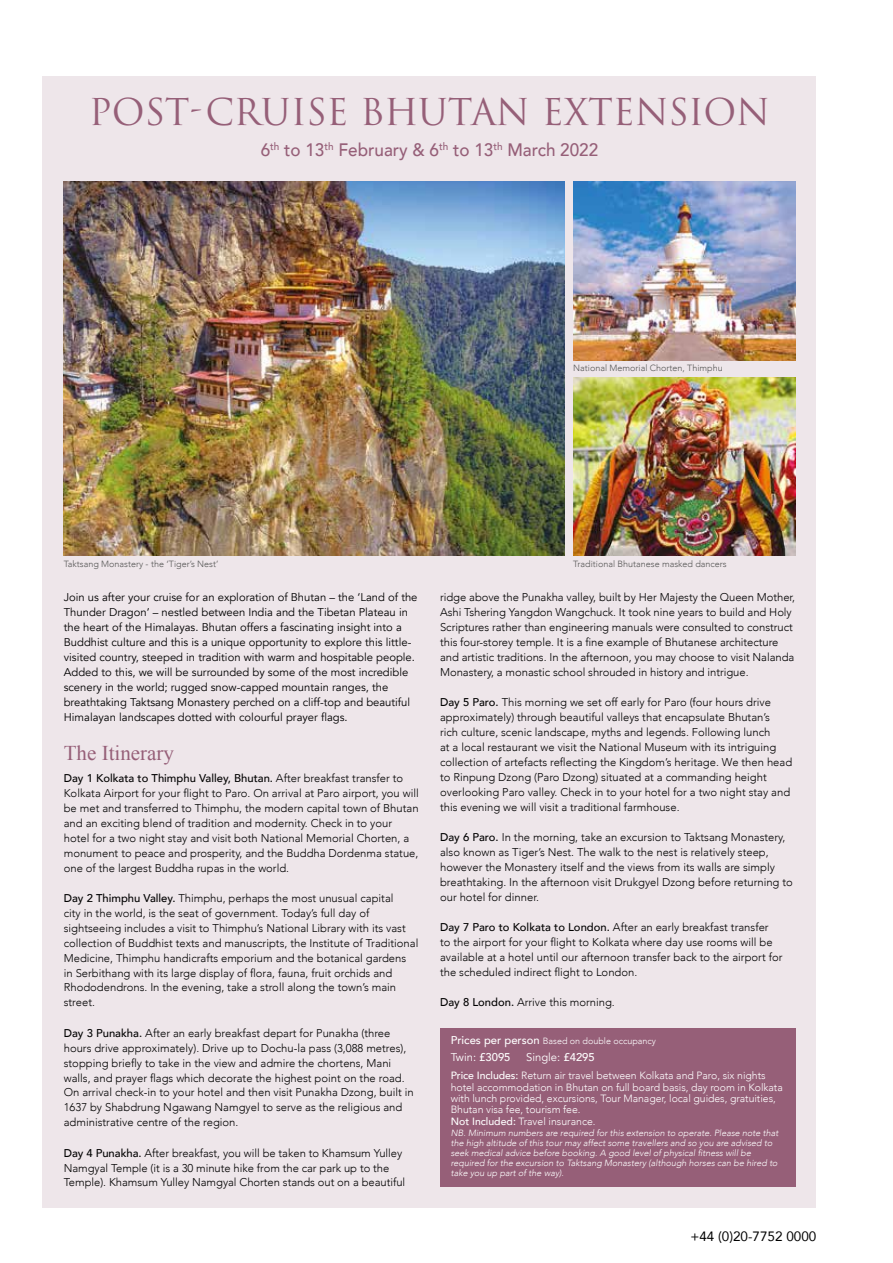
<style>
.page{position:relative;width:893px;height:1263px;background:#fff}
.page>*{position:absolute;margin:0;border:0;box-sizing:border-box;transform-origin:0 0}
.t1{font:36px "Trajan Pro 3";letter-spacing:-.01em;color:#965f78}
.t2{font:21px "Times New Roman";color:#965f78}
.t3{font:500 18px "Avenir";color:#965f78;scale:.95 1}
.t4{font:13.5px "Avenir";color:#000}
.t5{font:300 11.25px/15px "Avenir";color:#000}
.t6{font:11.25px/15px "Avenir";color:#000}
.t7{font:11.25px "Avenir";color:#fff}
.t8{font:300 10.5px/11.4px "Avenir";letter-spacing:-.005em;color:#fff}
.t9{font:italic 300 9px/9.9px "Avenir";color:#fff}
.t10{font:300 9px "Avenir";color:#575756}
.t11{font:300 9px "Avenir";color:#fff}
.s1{font-weight:500}
.s2{font-weight:500;font-size:11.25px}
</style>
<div class="page">
<div style="left:43px;top:77px;width:773px;height:1131px;background:#eee6ea"></div>
<img style="left:573px;top:377px;width:222px;height:179px">
<img style="left:64px;top:182px;width:501px;height:374px">
<img style="left:573px;top:182px;width:222px;height:178px">
<div style="left:440px;top:1028px;width:355px;height:158px;background:#965f78"></div>
<h1 class="t1" style="left:89px;top:87px;width:683px">POST-CRUISE BHUTAN EXTENSION</h1>
<h3 class="t3" style="left:261px;top:134px;width:357px">6<sup>th</sup> to 13<sup>th</sup> February &amp; 6<sup>th</sup> to 13<sup>th</sup> March 2022</h3>
<p class="t10" style="left:573px;top:363px;width:151px">National Memorial Chorten, Thimphu</p>
<p class="t10" style="left:64px;top:558px;width:156px">Taktsang Monastery - the ‘Tiger’s Nest’</p>
<p class="t10" style="left:573px;top:558px;width:155px">Traditional Bhutanese masked dancers</p>
<p class="t6" style="left:64px;top:590px;width:355px">Join us after your cruise for an exploration of Bhutan – the ‘Land of the Thunder Dragon’ – nestled between India and the Tibetan Plateau in the heart of the Himalayas. Bhutan offers a fascinating insight into a Buddhist culture and this is a unique opportunity to explore this little&shy;visited country, steeped in tradition with warm and hospitable people.<br>Added to this, we will be surrounded by some of the most incredible scenery in the world; rugged snow-capped mountain ranges, the breathtaking Taktsang Monastery perched on a cliff-top and beautiful Himalayan landscapes dotted with colourful prayer flags.</p>
<h2 class="t2" style="left:64px;top:738px;width:112px">The Itinerary</h2>
<p class="t5" style="left:64px;top:770px;width:357px"><span class="s1">Day 1 Kolkata to Thimphu Valley, Bhutan.</span> After breakfast transfer to Kolkata Airport for your flight to Paro. On arrival at Paro airport, you will be met and transferred to Thimphu, the modern capital town of Bhutan and an exciting blend of tradition and modernity. Check in to your hotel for a two night stay and visit both National Memorial Chorten, a monument to peace and prosperity, and the Buddha Dordenma statue, one of the largest Buddha rupas in the world.</p>
<p class="t5" style="left:64px;top:890px;width:356px"><span class="s1">Day 2 Thimphu Valley.</span> Thimphu, perhaps the most unusual capital<br>city in the world, is the seat of government. Today’s full day of sightseeing includes a visit to Thimphu’s National Library with its vast collection of Buddhist texts and manuscripts, the Institute of Traditional Medicine, Thimphu handicrafts emporium and the botanical gardens<br>in Serbithang with its large display of flora, fauna, fruit orchids and Rhododendrons. In the evening, take a stroll along the town’s main street.</p>
<p class="t5" style="left:64px;top:1025px;width:351px"><span class="s1">Day 3 Punakha.</span> After an early breakfast depart for Punakha (three hours drive approximately). Drive up to Dochu-la pass (3,088 metres), stopping briefly to take in the view and admire the chortens, Mani walls, and prayer flags which decorate the highest point on the road.<br>On arrival check-in to your hotel and then visit Punakha Dzong, built in 1637 by Shabdrung Ngawang Namgyel to serve as the religious and administrative centre of the region.</p>
<p class="t5" style="left:64px;top:1145px;width:343px"><span class="s1">Day 4 Punakha.</span> After breakfast, you will be taken to Khamsum Yulley<br>Namgyal Temple (it is a 30 minute hike from the car park up to the<br>Temple). Khamsum Yulley Namgyal Chorten stands out on a beautiful</p>
<p class="t5" style="left:440px;top:590px;width:357px">ridge above the Punakha valley, built by Her Majesty the Queen Mother, Ashi Tshering Yangdon Wangchuck. It took nine years to build and Holy Scriptures rather than engineering manuals were consulted to construct this four-storey temple. It is a fine example of Bhutanese architecture and artistic traditions. In the afternoon, you may choose to visit Nalanda Monastery, a monastic school shrouded in history and intrigue.</p>
<p class="t5" style="left:440px;top:695px;width:354px"><span class="s1">Day 5 Paro.</span> This morning we set off early for Paro (four hours drive approximately) through beautiful valleys that encapsulate Bhutan’s<br>rich culture, scenic landscape, myths and legends. Following lunch<br>at a local restaurant we visit the National Museum with its intriguing collection of artefacts reflecting the Kingdom’s heritage. We then head to Rinpung Dzong (Paro Dzong) situated at a commanding height overlooking Paro valley. Check in to your hotel for a two night stay and this evening we will visit a traditional farmhouse.</p>
<p class="t5" style="left:440px;top:830px;width:354px"><span class="s1">Day 6 Paro.</span> In the morning, take an excursion to Taktsang Monastery, also known as Tiger’s Nest. The walk to the nest is relatively steep, however the Monastery itself and the views from its walls are simply breathtaking. In the afternoon visit Drukgyel Dzong before returning to our hotel for dinner.</p>
<p class="t5" style="left:440px;top:920px;width:344px"><span class="s1">Day 7 Paro to Kolkata to London.</span> After an early breakfast transfer<br>to the airport for your flight to Kolkata where day use rooms will be available at a hotel until our afternoon transfer back to the airport for the scheduled indirect flight to London.</p>
<p class="t5" style="left:440px;top:995px;width:176px"><span class="s1">Day 8 London.</span> Arrive this morning.</p>
<p class="t11" style="left:451px;top:1035px;width:207px"><span class="s2">Prices per person</span> Based on double occupancy</p>
<p class="t7" style="left:451px;top:1050px;width:61px">Twin: <span class="s1">£3095</span></p>
<p class="t7" style="left:526px;top:1050px;width:70px">Single: <span class="s1">£4295</span></p>
<p class="t8" style="left:451px;top:1070px;width:334px"><span class="s1">Price Includes:</span> Return air travel between Kolkata and Paro, six nights hotel accommodation in Bhutan on full board basis, day room in Kolkata with lunch provided, excursions, Tour Manager, local guides, gratuities, Bhutan visa fee, tourism fee.<br><span class="s1">Not Included:</span> Travel insurance.</p>
<p class="t9" style="left:451px;top:1128px;width:329px">NB. Minimum numbers are required for this extension to operate. Please note that the high altitude of this tour may affect some travellers and so you are advised to seek medical advice before booking. A good level of physical fitness will be required for the excursion to Taktsang Monastery (although horses can be hired to take you up part of the way).</p>
<p class="t4" style="left:690px;top:1226px;width:128px">+44 (0)20-7752 0000</p>
</div>
